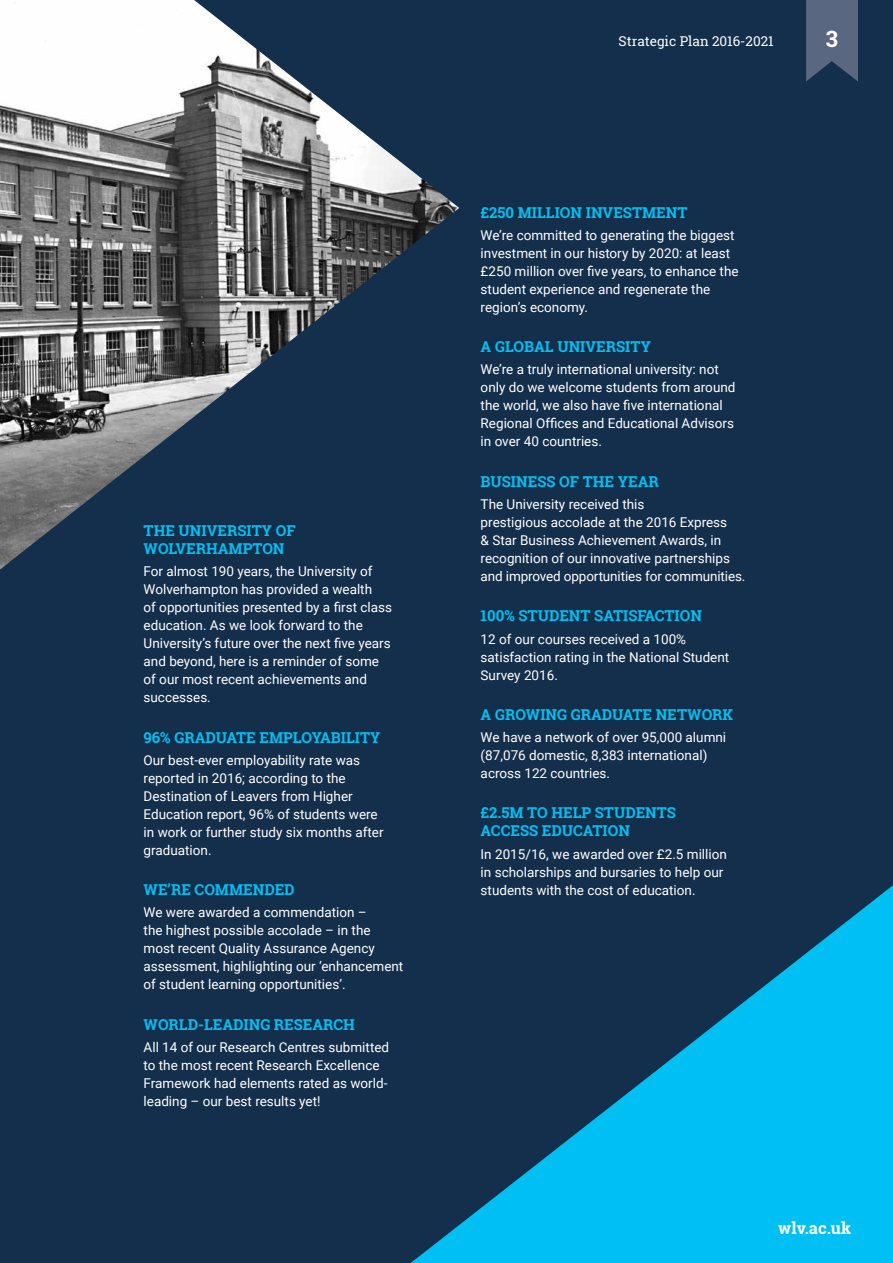
<style>
.page{position:relative;width:893px;height:1263px;background:#142f4c}
.page>*{position:absolute;margin:0;border:0;box-sizing:border-box;transform-origin:0 0}
.t1{font:700 22.5px "Roboto Slab";color:#fff}
.t2{font:700 16.5px "Roboto Slab";color:#fff}
.t3{font:700 15px/18px "Roboto Slab";color:#00c0f3}
.t4{font:13.5px/18px "Roboto";color:#fff}
.t5{font:13.5px "Roboto Slab";color:#fff}
</style>
<div class="page">
<svg style="left:411px;top:885px;width:482px;height:378px"></svg>
<img style="left:0;top:0;width:459px;height:569px">
<svg style="left:806px;top:0;width:52px;height:81px;background:#50607a"></svg>
<p class="t3" style="left:144px;top:521px;width:154px">THE UNIVERSITY OF<br>WOLVERHAMPTON</p>
<p class="t4" style="left:144px;top:562px;width:250px">For almost 190 years, the University of Wolverhampton has provided a wealth<br>of opportunities presented by a first class education. As we look forward to the University’s future over the next five years and beyond, here is a reminder of some of our most recent achievements and successes.</p>
<p class="t3" style="left:144px;top:728px;width:238px">96% GRADUATE EMPLOYABILITY</p>
<p class="t4" style="left:144px;top:750px;width:241px">Our best-ever employability rate was reported in 2016; according to the Destination of Leavers from Higher Education report, 96% of students were in work or further study six months after graduation.</p>
<p class="t3" style="left:144px;top:880px;width:153px">WE’RE COMMENDED</p>
<p class="t4" style="left:144px;top:903px;width:261px">We were awarded a commendation –<br>the highest possible accolade – in the most recent Quality Assurance Agency assessment, highlighting our ‘enhancement of student learning opportunities’.</p>
<p class="t3" style="left:144px;top:1015px;width:213px">WORLD-LEADING RESEARCH</p>
<p class="t4" style="left:144px;top:1037px;width:247px">All 14 of our Research Centres submitted to the most recent Research Excellence Framework had elements rated as world&shy;leading – our best results yet!</p>
<p class="t5" style="left:619px;top:31px;width:157px">Strategic Plan 2016-2021</p>
<h1 class="t1" style="left:826px;top:23px;width:14px">3</h1>
<p class="t3" style="left:481px;top:203px;width:208px">£250 MILLION INVESTMENT</p>
<p class="t4" style="left:481px;top:226px;width:259px">We’re committed to generating the biggest investment in our history by 2020: at least £250 million over five years, to enhance the student experience and regenerate the region’s economy.</p>
<p class="t3" style="left:481px;top:338px;width:172px">A GLOBAL UNIVERSITY</p>
<p class="t4" style="left:481px;top:360px;width:256px">We’re a truly international university: not only do we welcome students from around the world, we also have five international Regional Offices and Educational Advisors in over 40 countries.</p>
<p class="t3" style="left:481px;top:472px;width:180px">BUSINESS OF THE YEAR</p>
<p class="t4" style="left:481px;top:495px;width:266px">The University received this<br>prestigious accolade at the 2016 Express<br>&amp; Star Business Achievement Awards, in recognition of our innovative partnerships and improved opportunities for communities.</p>
<p class="t3" style="left:481px;top:607px;width:223px">100% STUDENT SATISFACTION</p>
<p class="t4" style="left:481px;top:629px;width:250px">12 of our courses received a 100% satisfaction rating in the National Student<br>Survey 2016.</p>
<p class="t3" style="left:481px;top:705px;width:254px">A GROWING GRADUATE NETWORK</p>
<p class="t4" style="left:481px;top:728px;width:247px">We have a network of over 95,000 alumni (87,076 domestic, 8,383 international) across 122 countries.</p>
<p class="t3" style="left:481px;top:804px;width:197px">£2.5M TO HELP STUDENTS<br>ACCESS EDUCATION</p>
<p class="t4" style="left:481px;top:844px;width:248px">In 2015/16, we awarded over £2.5 million in scholarships and bursaries to help our students with the cost of education.</p>
<p class="t2" style="left:778px;top:1216px;width:75px">wlv.ac.uk</p>
</div>
